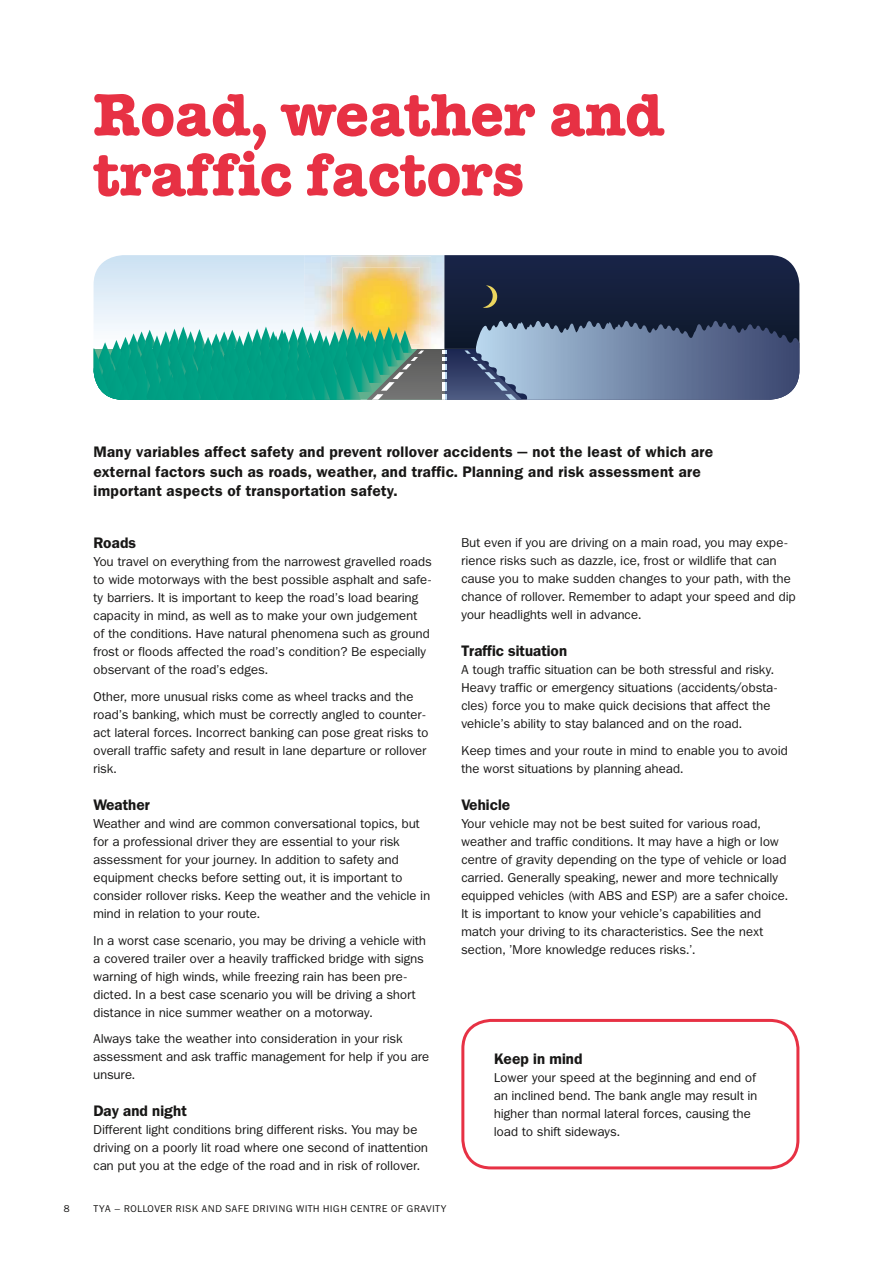
<style>
.page{position:relative;width:893px;height:1263px;background:#fff}
.page>*{position:absolute;margin:0;border:0;box-sizing:border-box;transform-origin:0 0}
.t1{font:700 60px/60px "American Typewriter Std";color:#e73144}
.t2{font:15px/19.5px "Franklin ITC Demi";letter-spacing:.025em;color:#181716}
.t3{font:15px "Franklin ITC Demi";letter-spacing:.005em;color:#181716}
.t4{font:12.75px/18px "Franklin ITC Book";letter-spacing:.025em;color:#181716}
.t5{font:9.75px "Franklin ITC Book";letter-spacing:.075em;color:#181716}
</style>
<div class="page">
<div style="left:461px;top:1019px;width:338px;height:150px;border:3px solid #e73144;border-radius:28px"></div>
<svg style="left:94px;top:255px;width:705px;height:145px;background:#678b90"></svg>
<h1 class="t1" style="left:94px;top:85px;width:571px">Road, weather and traffic factors</h1>
<p class="t2" style="left:94px;top:442px;width:621px">Many variables affect safety and prevent rollover accidents — not the least of which are external factors such as roads, weather, and traffic. Planning and risk assessment are important aspects of transportation safety.</p>
<p class="t2" style="left:94px;top:534px;width:44px">Roads</p>
<p class="t4" style="left:94px;top:553px;width:339px">You travel on everything from the narrowest gravelled roads to wide motorways with the best possible asphalt and safe&shy;ty barriers. It is important to keep the road’s load bearing capacity in mind, as well as to make your own judgement<br>of the conditions. Have natural phenomena such as ground frost or floods affected the road’s condition? Be especially observant of the road’s edges.</p>
<p class="t4" style="left:94px;top:688px;width:336px">Other, more unusual risks come as wheel tracks and the road’s banking, which must be correctly angled to counter&shy;act lateral forces. Incorrect banking can pose great risks to overall traffic safety and result in lane departure or rollover risk.</p>
<p class="t3" style="left:94px;top:796px;width:58px">Weather</p>
<p class="t4" style="left:94px;top:815px;width:338px">Weather and wind are common conversational topics, but for a professional driver they are essential to your risk assessment for your journey. In addition to safety and equipment checks before setting out, it is important to consider rollover risks. Keep the weather and the vehicle in mind in relation to your route.</p>
<p class="t4" style="left:94px;top:931px;width:334px">In a worst case scenario, you may be driving a vehicle with a covered trailer over a heavily trafficked bridge with signs warning of high winds, while freezing rain has been pre&shy;dicted. In a best case scenario you will be driving a short distance in nice summer weather on a motorway.</p>
<p class="t4" style="left:94px;top:1030px;width:337px">Always take the weather into consideration in your risk assessment and ask traffic management for help if you are unsure.</p>
<p class="t3" style="left:94px;top:1103px;width:95px">Day and night</p>
<p class="t4" style="left:94px;top:1121px;width:336px">Different light conditions bring different risks. You may be driving on a poorly lit road where one second of inattention can put you at the edge of the road and in risk of rollover.</p>
<p class="t5" style="left:64px;top:1203px;width:7px">8</p>
<p class="t5" style="left:94px;top:1203px;width:354px">TYA – ROLLOVER RISK AND SAFE DRIVING WITH HIGH CENTRE OF GRAVITY</p>
<p class="t4" style="left:461px;top:534px;width:336px">But even if you are driving on a main road, you may expe&shy;rience risks such as dazzle, ice, frost or wildlife that can cause you to make sudden changes to your path, with the chance of rollover. Remember to adapt your speed and dip your headlights well in advance.</p>
<p class="t3" style="left:461px;top:642px;width:107px">Traffic situation</p>
<p class="t4" style="left:461px;top:661px;width:318px">A tough traffic situation can be both stressful and risky.<br>Heavy traffic or emergency situations (accidents/obsta&shy;cles) force you to make quick decisions that affect the vehicle’s ability to stay balanced and on the road.</p>
<p class="t4" style="left:461px;top:741px;width:328px">Keep times and your route in mind to enable you to avoid the worst situations by planning ahead.</p>
<p class="t3" style="left:461px;top:796px;width:50px">Vehicle</p>
<p class="t4" style="left:461px;top:814px;width:328px">Your vehicle may not be best suited for various road, weather and traffic conditions. It may have a high or low centre of gravity depending on the type of vehicle or load carried. Generally speaking, newer and more technically equipped vehicles (with ABS and ESP) are a safer choice.<br>It is important to know your vehicle’s capabilities and match your driving to its characteristics. See the next section, ’More knowledge reduces risks.’.</p>
<p class="t3" style="left:494px;top:1050px;width:90px">Keep in mind</p>
<p class="t4" style="left:494px;top:1068px;width:265px">Lower your speed at the beginning and end of an inclined bend. The bank angle may result in higher than normal lateral forces, causing the load to shift sideways.</p>
</div>
